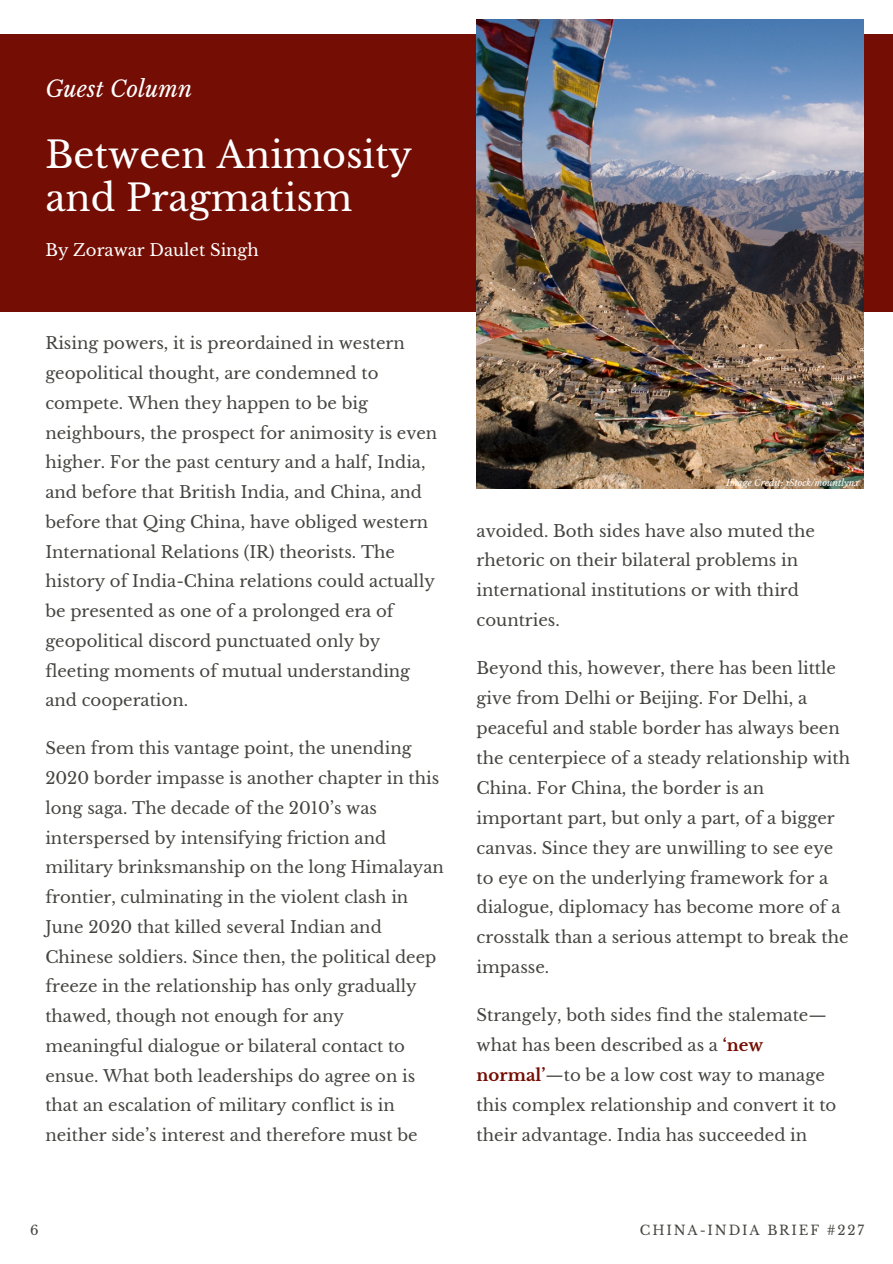
<style>
.page{position:relative;width:893px;height:1264px;background:#fff}
.page>*{position:absolute;margin:0;border:0;box-sizing:border-box;transform-origin:0 0}
.t1{font:36.6px/42.8px "Libre Baskerville";color:#fff}
.t2{font:italic 22.5px "Libre Baskerville";color:#fff}
.t3{font:16.5px/29.7px "Libre Baskerville";color:#444440}
.t4{font:16.5px "Libre Baskerville";color:#fff}
.t5{font:13.2px "Libre Baskerville";letter-spacing:.14em;color:#444440}
.t6{font:italic 9px "Libre Baskerville";color:#fff}
.s1{font-weight:700;color:#740d03}
</style>
<div class="page">
<div style="left:0;top:34px;width:892px;height:278px;background:#740d03"></div>
<img style="left:476px;top:19px;width:387px;height:469px">
<p class="t2" style="left:45px;top:75px;width:148px">Guest Column</p>
<p class="t1" style="left:45px;top:134px;width:368px">Between Animosity and Pragmatism</p>
<p class="t4" style="left:45px;top:239px;width:215px">By Zorawar Daulet Singh</p>
<p class="t3" style="left:45px;top:329px;width:393px">Rising powers, it is preordained in western geopolitical thought, are condemned to compete. When they happen to be big neighbours, the prospect for animosity is even higher. For the past century and a half, India, and before that British India, and China, and before that Qing China, have obliged western International Relations (IR) theorists. The history of India-China relations could actually be presented as one of a prolonged era of geopolitical discord punctuated only by fleeting moments of mutual understanding and cooperation.</p>
<p class="t3" style="left:45px;top:733px;width:400px">Seen from this vantage point, the unending 2020 border impasse is another chapter in this long saga. The decade of the 2010’s was interspersed by intensifying friction and military brinksmanship on the long Himalayan frontier, culminating in the violent clash in June 2020 that killed several Indian and Chinese soldiers. Since then, the political deep freeze in the relationship has only gradually thawed, though not enough for any meaningful dialogue or bilateral contact to ensue. What both leaderships do agree on is that an escalation of military conflict is in neither side’s interest and therefore must be</p>
<p class="t6" style="left:726px;top:477px;width:135px">Image Credit: iStock/mountlynx</p>
<p class="t3" style="left:476px;top:516px;width:340px">avoided. Both sides have also muted the rhetoric on their bilateral problems in international institutions or with third countries.</p>
<p class="t3" style="left:476px;top:653px;width:375px">Beyond this, however, there has been little give from Delhi or Beijing. For Delhi, a peaceful and stable border has always been the centerpiece of a steady relationship with China. For China, the border is an important part, but only a part, of a bigger canvas. Since they are unwilling to see eye to eye on the underlying framework for a dialogue, diplomacy has become more of a crosstalk than a serious attempt to break the impasse.</p>
<p class="t3" style="left:476px;top:1000px;width:361px">Strangely, both sides find the stalemate— what has been described as a <span class="s1">‘new normal’</span>—to be a low cost way to manage this complex relationship and convert it to their advantage. India has succeeded in</p>
<p class="t5" style="left:30px;top:1222px;width:10px">6</p>
<p class="t5" style="left:640px;top:1222px;width:225px">CHINA-INDIA BRIEF #227</p>
</div>
